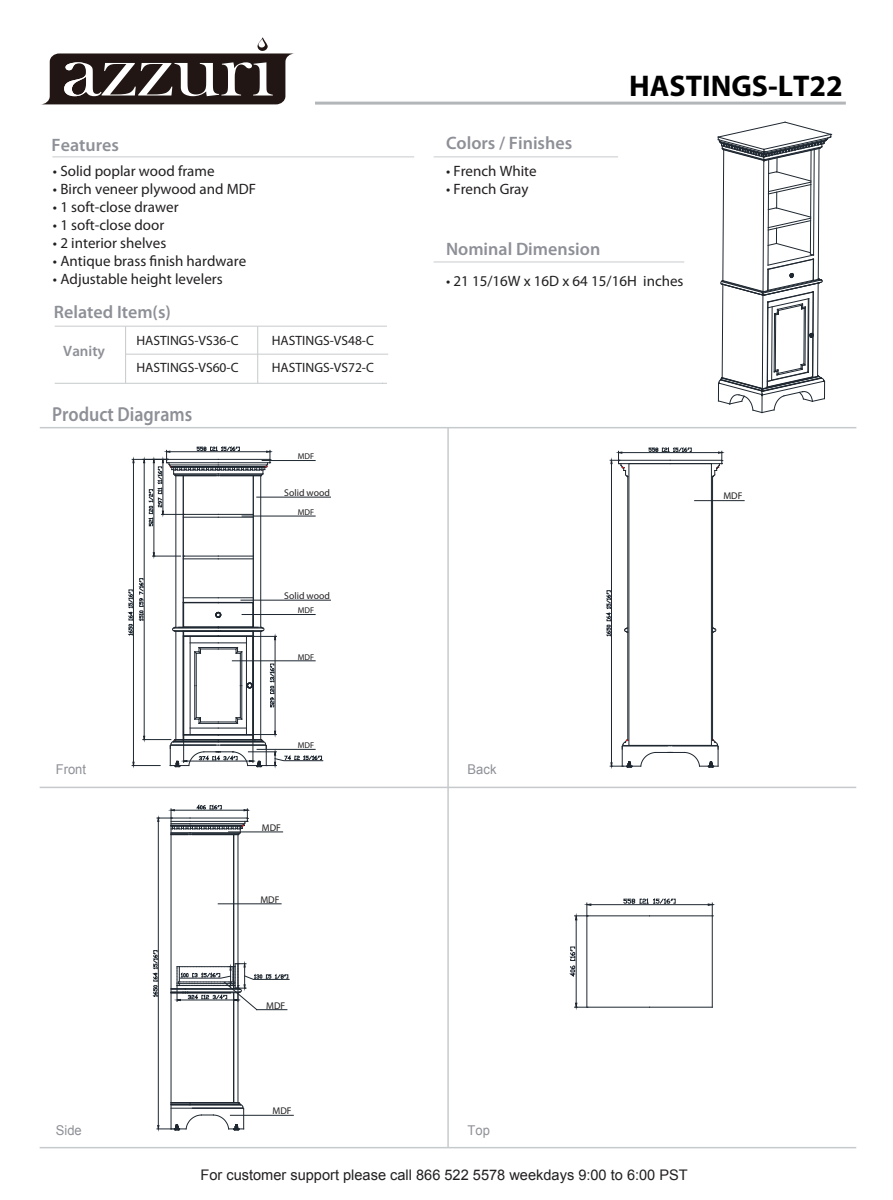
<style>
.page{position:relative;width:893px;height:1200px;background:#fff}
.page>*{position:absolute;margin:0;border:0;box-sizing:border-box;transform-origin:0 0}
.t1{font:700 30px "Myriad Pro";color:#000}
.t2{font:600 20.25px "Myriad Pro";color:#8e9097;scale:.89 1}
.t3{font:600 18px "Myriad Pro";color:#8e9097}
.t4{font:15px "Myriad Pro";color:#221f21}
.t5{font:600 15px "Myriad Pro";color:#8e9097}
.t6{font:14.55px "Arial";color:#221f21}
.t7{font:13.5px/26.2px "Myriad Pro";color:#221f21}
.t8{font:13.5px "Arial";color:#8e9097;scale:.96 1}
.t9{font:9.75px "Myriad Pro";color:#211e1e}
.t10{font:8.4px "Myriad Pro";color:#211e1e}
</style>
<div class="page">
<hr style="left:434px;top:156px;width:184px;height:1px;background:#c7cacc">
<hr style="left:434px;top:261px;width:250px;height:1px;background:#c7cacc">
<hr style="left:52px;top:156px;width:362px;height:1px;background:#c7cacc">
<hr style="left:55px;top:326px;width:332px;height:1px;background:#c7cacc">
<hr style="left:126px;top:354px;width:262px;height:1px;background:#c7cacc">
<hr style="left:55px;top:383px;width:332px;height:1px;background:#c7cacc">
<hr style="left:125px;top:326px;width:1px;height:57px;background:#c7cacc">
<hr style="left:257px;top:326px;width:1px;height:57px;background:#c7cacc">
<hr style="left:40px;top:427px;width:816px;height:1px;background:#c7cacc">
<hr style="left:447px;top:427px;width:2px;height:720px;background:#c7cacc">
<hr style="left:40px;top:786px;width:816px;height:2px;background:#c7cacc">
<hr style="left:40px;top:1146px;width:816px;height:2px;background:#c7cacc">
<hr style="left:242px;top:515px;width:73px;height:1px;background:#1e2730">
<hr style="left:262px;top:460px;width:53px;height:1px;background:#1e2730">
<hr style="left:257px;top:496px;width:73px;height:1px;background:#1e2730">
<hr style="left:241px;top:599px;width:89px;height:1px;background:#1e2730">
<hr style="left:695px;top:500px;width:49px;height:1px;background:#1e2730">
<hr style="left:229px;top:831px;width:54px;height:1px;background:#1e2730">
<hr style="left:218px;top:903px;width:63px;height:1px;background:#1e2730">
<hr style="left:230px;top:1114px;width:63px;height:1px;background:#1e2730">
<hr style="left:257px;top:1009px;width:30px;height:1px;background:#1e2730">
<hr style="left:315px;top:102px;width:531px;height:3px;background:#b3b6b9">
<svg style="left:43px;top:37px;width:251px;height:67px"></svg>
<hr style="left:587px;top:915px;width:1px;height:91px;background:#1e2730">
<hr style="left:587px;top:1006px;width:63px;height:1px;background:#1e2730">
<hr style="left:587px;top:915px;width:63px;height:1px;background:#1e2730">
<hr style="left:712px;top:915px;width:1px;height:91px;background:#1e2730">
<hr style="left:650px;top:1006px;width:62px;height:1px;background:#1e2730">
<hr style="left:650px;top:915px;width:62px;height:1px;background:#1e2730">
<hr style="left:591px;top:904px;width:117px;height:1px;background:#1e2730">
<svg style="left:708px;top:902px;width:6px;height:14px"></svg>
<svg style="left:623px;top:898px;width:52px;height:5px"></svg>
<hr style="left:576px;top:919px;width:1px;height:83px;background:#1e2730">
<svg style="left:575px;top:902px;width:16px;height:18px"></svg>
<svg style="left:575px;top:1002px;width:13px;height:7px"></svg>
<svg style="left:570px;top:946px;width:5px;height:30px"></svg>
<svg style="left:718px;top:122px;width:114px;height:291px"></svg>
<hr style="left:812px;top:335px;width:1px;height:42px;background:#1e2730">
<hr style="left:812px;top:292px;width:1px;height:41px;background:#1e2730">
<hr style="left:144px;top:462px;width:1px;height:274px;background:#1e2730">
<hr style="left:154px;top:462px;width:1px;height:90px;background:#1e2730">
<svg style="left:153px;top:552px;width:30px;height:6px"></svg>
<hr style="left:133px;top:462px;width:1px;height:300px;background:#1e2730">
<hr style="left:183px;top:555px;width:35px;height:1px;background:#1e2730">
<hr style="left:218px;top:555px;width:35px;height:1px;background:#1e2730">
<hr style="left:253px;top:475px;width:1px;height:152px;background:#1e2730">
<hr style="left:183px;top:558px;width:35px;height:1px;background:#1e2730">
<hr style="left:218px;top:558px;width:35px;height:1px;background:#1e2730">
<hr style="left:183px;top:475px;width:1px;height:152px;background:#1e2730">
<hr style="left:176px;top:475px;width:1px;height:152px;background:#1e2730">
<hr style="left:260px;top:475px;width:1px;height:152px;background:#1e2730">
<svg style="left:128px;top:578px;width:195px;height:189px"></svg>
<svg style="left:132px;top:446px;width:140px;height:80px"></svg>
<hr style="left:712px;top:476px;width:1px;height:156px;background:#1e2730">
<hr style="left:611px;top:463px;width:1px;height:299px;background:#1e2730">
<svg style="left:606px;top:590px;width:5px;height:46px"></svg>
<hr style="left:627px;top:632px;width:1px;height:108px;background:#1e2730">
<hr style="left:627px;top:476px;width:1px;height:156px;background:#1e2730">
<hr style="left:622px;top:452px;width:96px;height:1px;background:#1e2730">
<svg style="left:648px;top:447px;width:43px;height:5px"></svg>
<hr style="left:619px;top:463px;width:51px;height:1px;background:#1e2730">
<div style="left:629px;top:463px;width:83px;height:282px;border:1px solid #1e2730"></div>
<hr style="left:670px;top:460px;width:51px;height:1px;background:#1e2730">
<hr style="left:712px;top:632px;width:1px;height:108px;background:#1e2730">
<svg style="left:713px;top:627px;width:3px;height:5px"></svg>
<svg style="left:624px;top:627px;width:4px;height:5px"></svg>
<svg style="left:712px;top:451px;width:12px;height:26px"></svg>
<hr style="left:619px;top:460px;width:51px;height:1px;background:#1e2730">
<svg style="left:610px;top:739px;width:109px;height:29px"></svg>
<svg style="left:610px;top:451px;width:18px;height:26px"></svg>
<hr style="left:158px;top:821px;width:1px;height:304px;background:#1e2730">
<svg style="left:153px;top:950px;width:5px;height:46px"></svg>
<hr style="left:233px;top:834px;width:1px;height:154px;background:#1e2730">
<hr style="left:233px;top:992px;width:1px;height:110px;background:#1e2730">
<hr style="left:238px;top:834px;width:1px;height:154px;background:#1e2730">
<hr style="left:238px;top:992px;width:1px;height:110px;background:#1e2730">
<hr style="left:171px;top:817px;width:1px;height:311px;background:#1e2730">
<hr style="left:234px;top:834px;width:1px;height:154px;background:#1e2730">
<svg style="left:157px;top:1101px;width:87px;height:29px"></svg>
<hr style="left:234px;top:992px;width:1px;height:110px;background:#1e2730">
<svg style="left:157px;top:804px;width:93px;height:31px"></svg>
<svg style="left:171px;top:961px;width:118px;height:48px"></svg>
<p class="t3" style="left:52px;top:133px;width:69px">Features</p>
<p class="t4" style="left:53px;top:162px;width:163px">• Solid poplar wood frame</p>
<p class="t4" style="left:53px;top:180px;width:205px">• Birch veneer plywood and MDF</p>
<p class="t4" style="left:53px;top:198px;width:127px">• 1 soft-close drawer</p>
<p class="t4" style="left:53px;top:216px;width:113px">• 1 soft-close door</p>
<p class="t4" style="left:53px;top:234px;width:115px">• 2 interior shelves</p>
<p class="t4" style="left:53px;top:252px;width:195px">• Antique brass finish hardware</p>
<p class="t4" style="left:53px;top:270px;width:171px">• Adjustable height levelers</p>
<p class="t3" style="left:54px;top:300px;width:119px">Related Item(s)</p>
<p class="t5" style="left:63px;top:342px;width:43px">Vanity</p>
<p class="t7" style="left:136px;top:327px;width:104px">HASTINGS-VS36-C<br>HASTINGS-VS60-C</p>
<p class="t7" style="left:272px;top:327px;width:104px">HASTINGS-VS48-C<br>HASTINGS-VS72-C</p>
<h2 class="t2" style="left:52px;top:401px;width:159px">Product Diagrams</h2>
<p class="t8" style="left:56px;top:759px;width:33px">Front</p>
<p class="t8" style="left:56px;top:1121px;width:29px">Side</p>
<p class="t10" style="left:298px;top:451px;width:18px">MDF</p>
<p class="t9" style="left:284px;top:486px;width:47px">Solid wood</p>
<p class="t10" style="left:298px;top:506px;width:18px">MDF</p>
<p class="t9" style="left:284px;top:589px;width:47px">Solid wood</p>
<p class="t10" style="left:298px;top:605px;width:18px">MDF</p>
<p class="t10" style="left:298px;top:651px;width:18px">MDF</p>
<p class="t10" style="left:298px;top:740px;width:18px">MDF</p>
<p class="t9" style="left:262px;top:821px;width:21px">MDF</p>
<p class="t9" style="left:260px;top:893px;width:21px">MDF</p>
<p class="t9" style="left:266px;top:998px;width:21px">MDF</p>
<p class="t9" style="left:273px;top:1104px;width:21px">MDF</p>
<p class="t3" style="left:446px;top:131px;width:128px">Colors / Finishes</p>
<p class="t4" style="left:446px;top:162px;width:92px">• French White</p>
<p class="t4" style="left:446px;top:180px;width:84px">• French Gray</p>
<h1 class="t1" style="left:629px;top:66px;width:215px">HASTINGS-LT22</h1>
<p class="t3" style="left:446px;top:237px;width:156px">Nominal Dimension</p>
<p class="t4" style="left:446px;top:272px;width:239px">• 21 15/16W x 16D x 64 15/16H inches</p>
<p class="t9" style="left:723px;top:490px;width:21px">MDF</p>
<p class="t8" style="left:468px;top:759px;width:32px">Back</p>
<p class="t8" style="left:468px;top:1121px;width:25px">Top</p>
<p class="t6" style="left:200px;top:1164px;width:489px">For customer support please call 866 522 5578 weekdays 9:00 to 6:00 PST</p>
</div>
